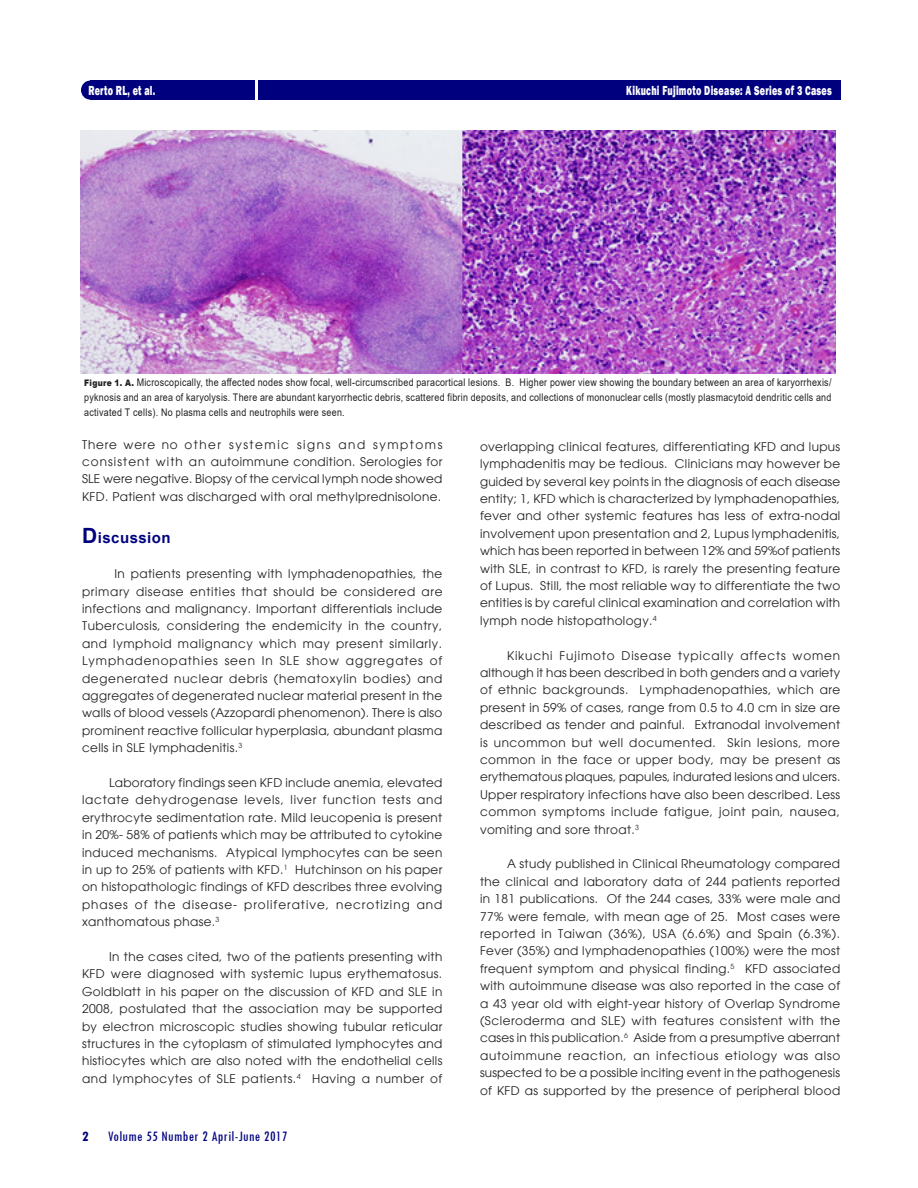
<style>
.page{position:relative;width:918px;height:1188px;background:#fff}
.page>*{position:absolute;margin:0;border:0;box-sizing:border-box;transform-origin:0 0}
.t1{font:condensed 15px "Tw Cen";letter-spacing:.03em;color:#00007f}
.Body{font:700 15px "Arial";letter-spacing:.03em;color:#00007f}
.t2{font:700 condensed 15px "Tw Cen";color:#00007f}
.Body-2{font:800 13.5px "Franklin Gothic";letter-spacing:.03em;color:#fcfcfd;scale:.67 1}
.Body-3{font:12px/17.4px "Avant Garde";letter-spacing:.03em;color:#231f20;text-align:justify}
.Body-4{font:10.5px/15px "Arial";letter-spacing:.03em;color:#231f20;text-align:justify;scale:.85 1}
.s1{font-weight:900;font-size:9px}
.s2{font-size:21px}
</style>
<div class="page">
<div style="left:258px;top:81px;width:582px;height:19px;background:#00007f"></div>
<div style="left:90px;top:81px;width:164px;height:19px;background:#00007f"></div>
<div style="left:81px;top:81px;width:18px;height:19px;background:#00007f;border-radius:50%"></div>
<img style="left:81px;top:130px;width:755px;height:244px">
<p class="Body-2" style="left:88px;top:82px;width:102px">Rerto RL, et al.</p>
<p class="Body-2" style="left:626px;top:82px;width:309px">Kikuchi Fujimoto Disease: A Series of 3 Cases</p>
<p class="Body-4" style="left:84px;top:375px;width:881px"><span class="s1">Figure 1. A.</span> Microscopically, the affected nodes show focal, well-circumscribed paracortical lesions. B. Higher power view showing the boundary between an area of karyorrhexis/ pyknosis and an area of karyolysis. There are abundant karyorrhectic debris, scattered fibrin deposits, and collections of mononuclear cells (mostly plasmacytoid dendritic cells and activated T cells). No plasma cells and neutrophils were seen.</p>
<p class="Body-3" style="left:480px;top:438px;width:362px">overlapping clinical features, differentiating KFD and lupus lymphadenitis may be tedious. Clinicians may however be guided by several key points in the diagnosis of each disease entity; 1, KFD which is characterized by lymphadenopathies, fever and other systemic features has less of extra-nodal involvement upon presentation and 2, Lupus lymphadenitis, which has been reported in between 12% and 59%of patients with SLE, in contrast to KFD, is rarely the presenting feature of Lupus. Still, the most reliable way to differentiate the two entities is by careful clinical examination and correlation with lymph node histopathology.<sup>4</sup></p>
<p class="Body-3" style="left:480px;top:647px;width:362px;text-indent:27px">Kikuchi Fujimoto Disease typically affects women although it has been described in both genders and a variety of ethnic backgrounds. Lymphadenopathies, which are present in 59% of cases, range from 0.5 to 4.0 cm in size are described as tender and painful. Extranodal involvement is uncommon but well documented. Skin lesions, more common in the face or upper body, may be present as erythematous plaques, papules, indurated lesions and ulcers.<br>Upper respiratory infections have also been described. Less common symptoms include fatigue, joint pain, nausea, vomiting and sore throat.<sup>3</sup></p>
<p class="Body-3" style="left:480px;top:855px;width:362px;text-indent:27px">A study published in Clinical Rheumatology compared the clinical and laboratory data of 244 patients reported in 181 publications. Of the 244 cases, 33% were male and 77% were female, with mean age of 25. Most cases were reported in Taiwan (36%), USA (6.6%) and Spain (6.3%).<br>Fever (35%) and lymphadenopathies (100%) were the most frequent symptom and physical finding.<sup>5</sup> KFD associated with autoimmune disease was also reported in the case of a 43 year old with eight-year history of Overlap Syndrome (Scleroderma and SLE) with features consistent with the cases in this publication.<sup>6</sup> Aside from a presumptive aberrant autoimmune reaction, an infectious etiology was also suspected to be a possible inciting event in the pathogenesis of KFD as supported by the presence of peripheral blood</p>
<p class="t2" style="left:82px;top:1127px;width:8px">2</p>
<p class="t1" style="left:108px;top:1127px;width:181px">Volume 55 Number 2 April-June 2017</p>
<p class="Body-3" style="left:82px;top:436px;width:362px">There were no other systemic signs and symptoms consistent with an autoimmune condition. Serologies for SLE were negative. Biopsy of the cervical lymph node showed KFD. Patient was discharged with oral methylprednisolone.</p>
<p class="Body" style="left:82px;top:528px;width:90px"><span class="s2">D</span>iscussion</p>
<p class="Body-3" style="left:82px;top:565px;width:362px;text-indent:32px">In patients presenting with lymphadenopathies, the primary disease entities that should be considered are infections and malignancy. Important differentials include Tuberculosis, considering the endemicity in the country, and lymphoid malignancy which may present similarly.<br>Lymphadenopathies seen In SLE show aggregates of degenerated nuclear debris (hematoxylin bodies) and aggregates of degenerated nuclear material present in the walls of blood vessels (Azzopardi phenomenon). There is also prominent reactive follicular hyperplasia, abundant plasma cells in SLE lymphadenitis.<sup>3</sup></p>
<p class="Body-3" style="left:82px;top:774px;width:362px;text-indent:27px">Laboratory findings seen KFD include anemia, elevated lactate dehydrogenase levels, liver function tests and erythrocyte sedimentation rate. Mild leucopenia is present in 20%- 58% of patients which may be attributed to cytokine induced mechanisms. Atypical lymphocytes can be seen in up to 25% of patients with KFD.<sup>1</sup> Hutchinson on his paper on histopathologic findings of KFD describes three evolving phases of the disease- proliferative, necrotizing and xanthomatous phase.<sup>3</sup></p>
<p class="Body-3" style="left:82px;top:948px;width:362px;text-indent:27px">In the cases cited, two of the patients presenting with KFD were diagnosed with systemic lupus erythematosus.<br>Goldblatt in his paper on the discussion of KFD and SLE in 2008, postulated that the association may be supported by electron microscopic studies showing tubular reticular structures in the cytoplasm of stimulated lymphocytes and histiocytes which are also noted with the endothelial cells and lymphocytes of SLE patients.<sup>4</sup> Having a number of</p>
</div>
